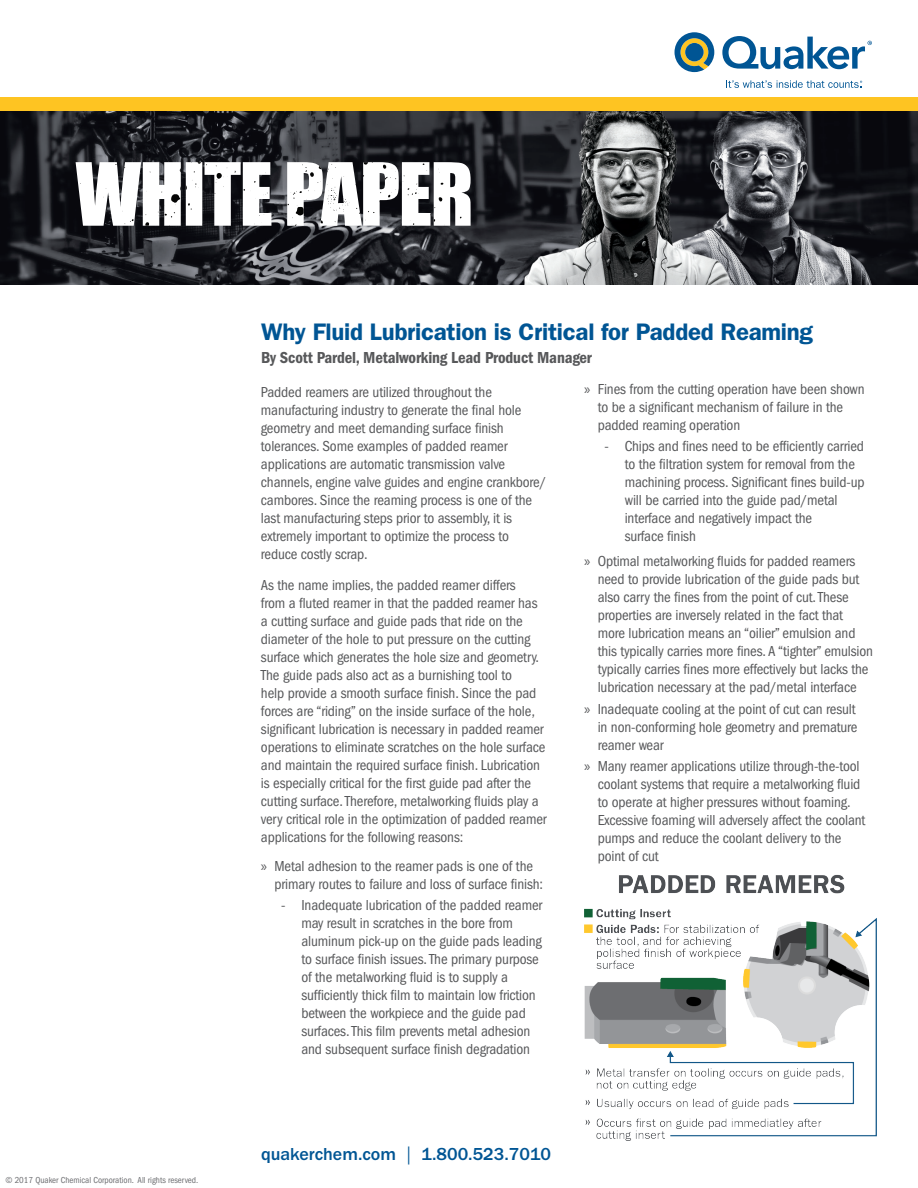
<style>
.page{position:relative;width:918px;height:1188px;background:#fff}
.page>*{position:absolute;margin:0;border:0;box-sizing:border-box;transform-origin:0 0}
.t1{font:600 24px "ITC Franklin Gothic Std";letter-spacing:-.01em;color:#005594}
.t2{font:500 18px "ITC Franklin Gothic Std";color:#005594}
.t3{font:16.5px "ITC Franklin Gothic Std Dm Cd";letter-spacing:-.01em;color:#57585a}
.t4{font:condensed 15px/18px "ITC Franklin Gothic Std";letter-spacing:-.01em;color:#57585a}
.t5{font:condensed 9px "ITC Franklin Gothic Std";color:#6c6d70}
.s1{font-family:"Myriad Pro";font-stretch:normal}
.s2{font-weight:400}
</style>
<div class="page">
<img style="left:0;top:111px;width:918px;height:173px">
<svg style="left:675px;top:32px;width:39px;height:40px"></svg>
<div style="left:685px;top:43px;width:19px;height:18px;background:#005594;border-radius:50%"></div>
<svg style="left:722px;top:36px;width:150px;height:33px"></svg>
<svg style="left:726px;top:80px;width:136px;height:8px"></svg>
<img style="left:751px;top:111px;width:133px;height:173px">
<img style="left:472px;top:111px;width:279px;height:173px">
<div style="left:0;top:97px;width:918px;height:14px;background:#fec422"></div>
<svg style="left:76px;top:162px;width:395px;height:64px"></svg>
<img style="left:584px;top:874px;width:293px;height:267px">
<p class="t5" style="left:5px;top:1175px;width:194px">© 2017 Quaker Chemical Corporation. All rights reserved.</p>
<p class="t1" style="left:261px;top:318px;width:554px">Why Fluid Lubrication is Critical for Padded Reaming</p>
<p class="t3" style="left:261px;top:348px;width:332px">By Scott Pardel, Metalworking Lead Product Manager</p>
<p class="t4" style="left:261px;top:383px;width:287px">Padded reamers are utilized throughout the manufacturing industry to generate the final hole geometry and meet demanding surface finish tolerances. Some examples of padded reamer applications are automatic transmission valve channels, engine valve guides and engine crankbore/ cambores. Since the reaming process is one of the last manufacturing steps prior to assembly, it is extremely important to optimize the process to reduce costly scrap.</p>
<p class="t4" style="left:261px;top:577px;width:287px">As the name implies, the padded reamer differs<br>from a fluted reamer in that the padded reamer has a cutting surface and guide pads that ride on the diameter of the hole to put pressure on the cutting surface which generates the hole size and geometry.<br>The guide pads also act as a burnishing tool to<br>help provide a smooth surface finish. Since the pad forces are “riding” on the inside surface of the hole, significant lubrication is necessary in padded reamer operations to eliminate scratches on the hole surface and maintain the required surface finish. Lubrication is especially critical for the first guide pad after the cutting surface. Therefore, metalworking fluids play a very critical role in the optimization of padded reamer applications for the following reasons:</p>
<p class="t4" style="left:274px;top:857px;width:270px;text-indent:-14px"><span class="s1">»</span> Metal adhesion to the reamer pads is one of the primary routes to failure and loss of surface finish:</p>
<p class="t4" style="left:301px;top:897px;width:242px;text-indent:-20px">- Inadequate lubrication of the padded reamer may result in scratches in the bore from aluminum pick-up on the guide pads leading to surface finish issues. The primary purpose of the metalworking fluid is to supply a sufficiently thick film to maintain low friction between the workpiece and the guide pad surfaces. This film prevents metal adhesion and subsequent surface finish degradation</p>
<p class="t4" style="left:598px;top:380px;width:268px;text-indent:-14px"><span class="s1">»</span> Fines from the cutting operation have been shown to be a significant mechanism of failure in the padded reaming operation</p>
<p class="t4" style="left:625px;top:438px;width:241px;text-indent:-20px">- Chips and fines need to be efficiently carried to the filtration system for removal from the machining process. Significant fines build-up will be carried into the guide pad/metal interface and negatively impact the<br>surface finish</p>
<p class="t4" style="left:598px;top:552px;width:277px;text-indent:-14px"><span class="s1">»</span> Optimal metalworking fluids for padded reamers need to provide lubrication of the guide pads but also carry the fines from the point of cut. These properties are inversely related in the fact that more lubrication means an “oilier” emulsion and this typically carries more fines. A “tighter” emulsion typically carries fines more effectively but lacks the lubrication necessary at the pad/metal interface</p>
<p class="t4" style="left:598px;top:700px;width:261px;text-indent:-14px"><span class="s1">»</span> Inadequate cooling at the point of cut can result in non-conforming hole geometry and premature reamer wear</p>
<p class="t4" style="left:598px;top:757px;width:269px;text-indent:-14px"><span class="s1">»</span> Many reamer applications utilize through-the-tool coolant systems that require a metalworking fluid to operate at higher pressures without foaming.<br>Excessive foaming will adversely affect the coolant pumps and reduce the coolant delivery to the point of cut</p>
<p class="t2" style="left:261px;top:1144px;width:292px">quakerchem.com <span class="s2">|</span> 1.800.523.7010</p>
</div>
